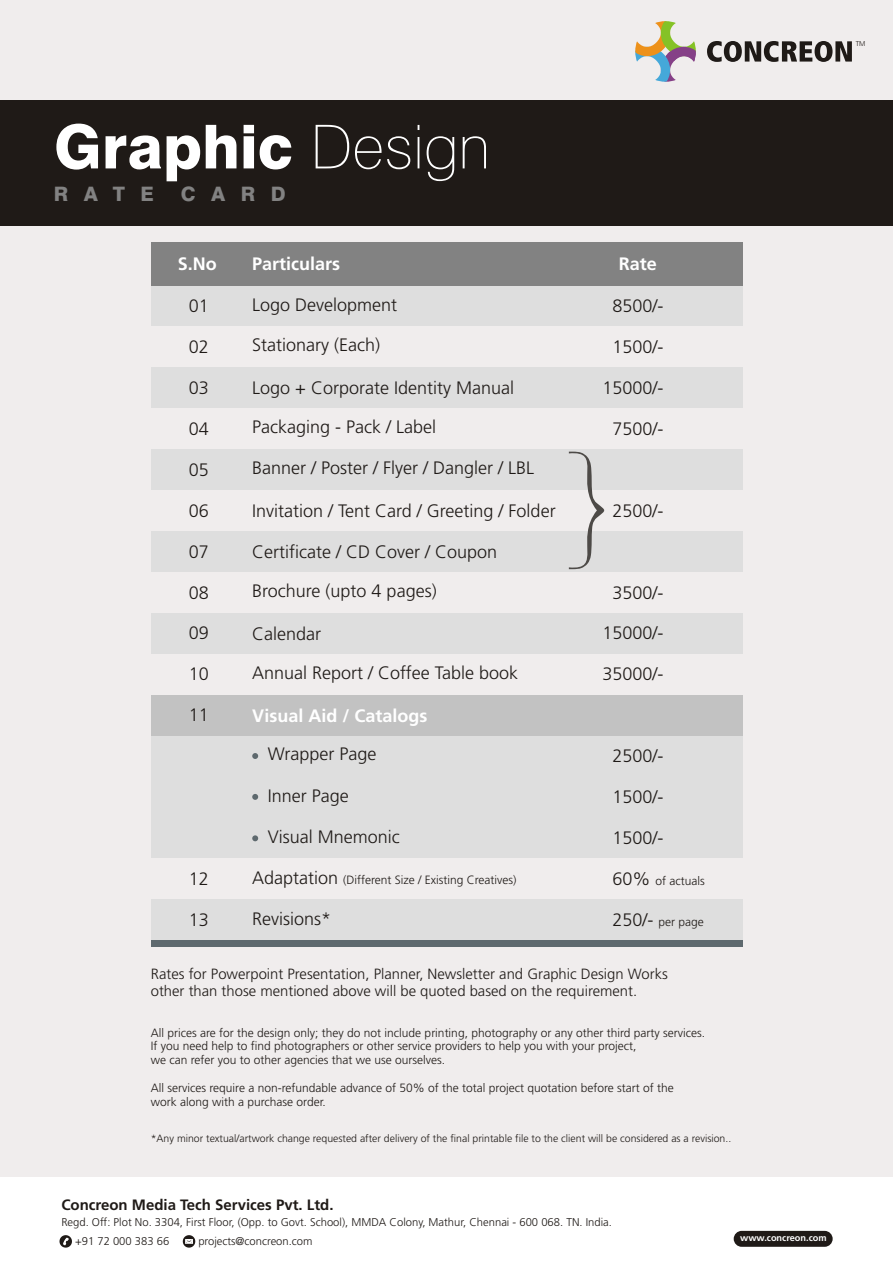
<style>
.page{position:relative;width:893px;height:1263px;background:#fff}
.page>*{position:absolute;margin:0;border:0;box-sizing:border-box;transform-origin:0 0}
.t1{font:800 60.6px "Swiss 721 BT";color:#fff}
.t2{font:800 19.95px "Swiss 721 BT";letter-spacing:.775em;color:#828282}
.t3{font:300 18px "Frutiger";color:#1f1a17}
.t4{font:700 18px "Frutiger";color:#fff}
.t5{font:700 15px "Frutiger";color:#1f1a17}
.t6{font:300 14.85px/17.2px "Frutiger";color:#1f1a17}
.t7{font:300 12px/14px "Frutiger";color:#1f1a17}
.t8{font:300 11.25px/19.2px "Frutiger";color:#1f1a17}
.t9{font:300 10.5px "Frutiger";color:#1f1a17}
.t10{font:700 9.3px "Frutiger";color:#fff}
.t11{font:300 7.05px "Frutiger";color:#1f1a17}
.s1{font-weight:100}
.s2{font-size:18px}
</style>
<div class="page">
<div style="left:0;top:1px;width:893px;height:1176px;background:#f0eded"></div>
<div style="left:151px;top:285px;width:591px;height:41px;background:#dedede"></div>
<div style="left:151px;top:367px;width:591px;height:41px;background:#dedede"></div>
<div style="left:151px;top:449px;width:591px;height:41px;background:#dedede"></div>
<div style="left:151px;top:531px;width:591px;height:41px;background:#dedede"></div>
<div style="left:151px;top:613px;width:591px;height:41px;background:#dedede"></div>
<div style="left:151px;top:695px;width:591px;height:40px;background:#c2c2c2"></div>
<div style="left:151px;top:776px;width:591px;height:41px;background:#dedede"></div>
<div style="left:151px;top:735px;width:591px;height:41px;background:#dedede"></div>
<div style="left:151px;top:242px;width:591px;height:43px;background:#828282"></div>
<svg style="left:252px;top:753px;width:6px;height:6px"></svg>
<svg style="left:252px;top:794px;width:6px;height:6px"></svg>
<svg style="left:569px;top:451px;width:36px;height:119px"></svg>
<div style="left:151px;top:817px;width:591px;height:41px;background:#dedede"></div>
<div style="left:151px;top:940px;width:591px;height:7px;background:#5e696e"></div>
<div style="left:151px;top:899px;width:591px;height:41px;background:#dedede"></div>
<svg style="left:252px;top:835px;width:6px;height:6px"></svg>
<svg style="left:635px;top:21px;width:61px;height:61px"></svg>
<svg style="left:707px;top:41px;width:145px;height:21px"></svg>
<div style="left:734px;top:1231px;width:99px;height:16px;background:#1f1a17;border-radius:8px"></div>
<svg style="left:59px;top:1235px;width:13px;height:12px"></svg>
<svg style="left:183px;top:1235px;width:12px;height:12px"></svg>
<div style="left:0;top:100px;width:893px;height:125px;background:#1f1a17"></div>
<p class="t11" style="left:856px;top:41px;width:11px">TM</p>
<h1 class="t1" style="left:54px;top:122px;width:438px">Graphic <span class="s1">Design</span></h1>
<h2 class="t2" style="left:54px;top:186px;width:101px">RATE</h2>
<h2 class="t2" style="left:181px;top:186px;width:106px">CARD</h2>
<h3 class="t4" style="left:178px;top:256px;width:41px">S.No</h3>
<h3 class="t4" style="left:252px;top:257px;width:90px">Particulars</h3>
<h3 class="t4" style="left:619px;top:256px;width:40px">Rate</h3>
<h3 class="t3" style="left:189px;top:298px;width:22px">01</h3>
<h3 class="t3" style="left:252px;top:297px;width:147px">Logo Development</h3>
<h3 class="t3" style="left:612px;top:298px;width:53px">8500/-</h3>
<h3 class="t3" style="left:189px;top:339px;width:22px">02</h3>
<h3 class="t3" style="left:252px;top:338px;width:129px">Stationary (Each)</h3>
<h3 class="t3" style="left:612px;top:339px;width:53px">1500/-</h3>
<h3 class="t3" style="left:189px;top:380px;width:22px">03</h3>
<h3 class="t3" style="left:252px;top:381px;width:263px">Logo + Corporate Identity Manual</h3>
<h3 class="t3" style="left:602px;top:380px;width:63px">15000/-</h3>
<h3 class="t3" style="left:189px;top:421px;width:22px">04</h3>
<h3 class="t3" style="left:252px;top:420px;width:186px">Packaging - Pack / Label</h3>
<h3 class="t3" style="left:612px;top:421px;width:53px">7500/-</h3>
<h3 class="t3" style="left:189px;top:462px;width:22px">05</h3>
<h3 class="t3" style="left:252px;top:461px;width:284px">Banner / Poster / Flyer / Dangler / LBL</h3>
<h3 class="t3" style="left:189px;top:503px;width:22px">06</h3>
<h3 class="t3" style="left:252px;top:503px;width:305px">Invitation / Tent Card / Greeting / Folder</h3>
<h3 class="t3" style="left:612px;top:503px;width:53px">2500/-</h3>
<h3 class="t3" style="left:189px;top:544px;width:22px">07</h3>
<h3 class="t3" style="left:252px;top:544px;width:247px">Certificate / CD Cover / Coupon</h3>
<h3 class="t3" style="left:189px;top:585px;width:22px">08</h3>
<h3 class="t3" style="left:252px;top:584px;width:186px">Brochure (upto 4 pages)</h3>
<h3 class="t3" style="left:612px;top:585px;width:53px">3500/-</h3>
<h3 class="t3" style="left:189px;top:626px;width:22px">09</h3>
<h3 class="t3" style="left:252px;top:626px;width:71px">Calendar</h3>
<h3 class="t3" style="left:602px;top:626px;width:63px">15000/-</h3>
<h3 class="t3" style="left:189px;top:667px;width:22px">10</h3>
<h3 class="t3" style="left:252px;top:665px;width:267px">Annual Report / Coffee Table book</h3>
<h3 class="t3" style="left:602px;top:667px;width:63px">35000/-</h3>
<h3 class="t3" style="left:189px;top:708px;width:22px">11</h3>
<h3 class="t4" style="left:252px;top:708px;width:177px">Visual Aid / Catalogs</h3>
<h3 class="t3" style="left:612px;top:749px;width:53px">2500/-</h3>
<h3 class="t3" style="left:612px;top:790px;width:53px">1500/-</h3>
<h3 class="t3" style="left:268px;top:747px;width:110px">Wrapper Page</h3>
<h3 class="t3" style="left:268px;top:788px;width:83px">Inner Page</h3>
<h3 class="t3" style="left:189px;top:871px;width:22px">12</h3>
<h3 class="t3" style="left:189px;top:912px;width:22px">13</h3>
<h3 class="t3" style="left:268px;top:829px;width:134px">Visual Mnemonic</h3>
<p class="t7" style="left:252px;top:874px;width:266px"><span class="s2">Adaptation</span> (Different Size / Existing Creatives)</p>
<h3 class="t3" style="left:252px;top:911px;width:81px">Revisions*</h3>
<h3 class="t3" style="left:612px;top:831px;width:53px">1500/-</h3>
<p class="t7" style="left:612px;top:875px;width:94px"><span class="s2">60%</span> of actuals</p>
<p class="t7" style="left:612px;top:916px;width:93px"><span class="s2">250/-</span> per page</p>
<p class="t6" style="left:151px;top:967px;width:519px">Rates for Powerpoint Presentation, Planner, Newsletter and Graphic Design Works other than those mentioned above will be quoted based on the requirement.</p>
<p class="t7" style="left:151px;top:1026px;width:556px">All prices are for the design only; they do not include printing, photography or any other third party services.<br>If you need help to find photographers or other service providers to help you with your project,<br>we can refer you to other agencies that we use ourselves.</p>
<p class="t7" style="left:151px;top:1082px;width:524px">All services require a non-refundable advance of 50% of the total project quotation before start of the work along with a purchase order.</p>
<p class="t9" style="left:151px;top:1134px;width:582px">*Any minor textual/artwork change requested after delivery of the final printable file to the client will be considered as a revision..</p>
<p class="t5" style="left:61px;top:1199px;width:274px">Concreon Media Tech Services Pvt. Ltd.</p>
<p class="t8" style="left:75px;top:1214px;width:538px;text-indent:-14px">Regd. Off: Plot No. 3304, First Floor, (Opp. to Govt. School), MMDA Colony, Mathur, Chennai - 600 068. TN. India. +91 72 000 383 66</p>
<p class="t8" style="left:198px;top:1233px;width:116px">projects@concreon.com</p>
<p class="t10" style="left:740px;top:1234px;width:88px">www.concreon.com</p>
</div>
